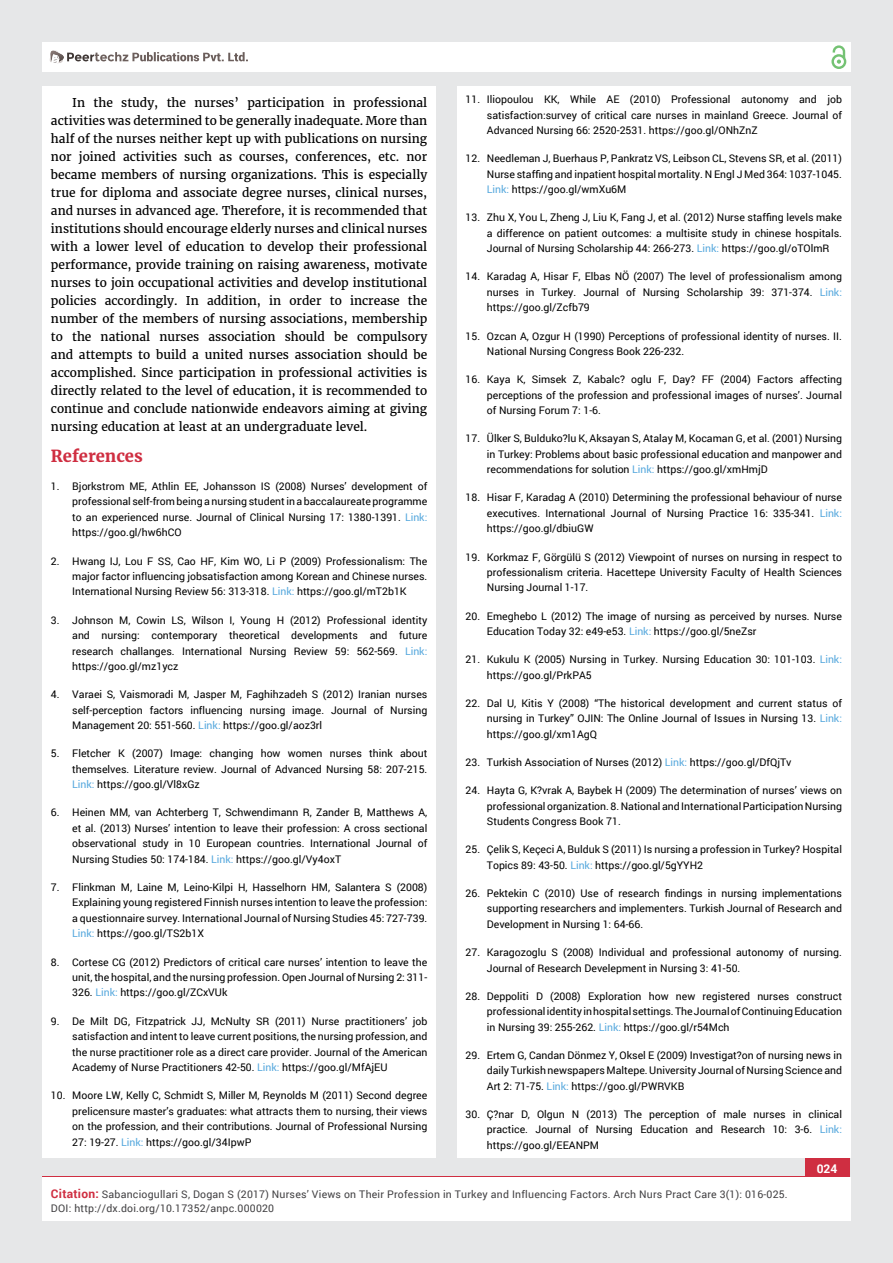
<style>
.page{position:relative;width:893px;height:1263px;background:#e6e7e8}
.page>*{position:absolute;margin:0;border:0;box-sizing:border-box;transform-origin:0 0}
.t1{font:700 16.5px "Merriweather";color:#cf2e41}
.t2{font:12px/18px "Merriweather";color:#000;text-align:justify}
.t3{font:700 12px "Roboto";color:#fff}
.t4{font:10.5px/15.5px "Roboto";color:#000;text-align:justify}
.t5{font:10.5px/13.5px "Roboto";letter-spacing:.02em;color:#414042}
.s1{color:#56a8dd}
.s2{font-weight:700;font-size:12px;color:#cf2e41}
</style>
<div class="page">
<div style="left:42px;top:43px;width:808px;height:29px;background:#fff"></div>
<div style="left:831px;top:54px;width:15px;height:15px;border:2px solid #74c273;border-radius:50%"></div>
<svg style="left:831px;top:45px;width:15px;height:19px"></svg>
<div style="left:805px;top:1157px;width:45px;height:52px;background:#cf2e41"></div>
<svg style="left:49px;top:50px;width:199px;height:14px"></svg>
<div style="left:42px;top:1177px;width:809px;height:43px;background:#fff"></div>
<div style="left:42px;top:87px;width:394px;height:1071px;background:#fff"></div>
<div style="left:457px;top:87px;width:393px;height:1071px;background:#fff"></div>
<p class="t2" style="left:51px;top:94px;width:378px;text-indent:21px">In the study, the nurses’ participation in professional activities was determined to be generally inadequate. More than half of the nurses neither kept up with publications on nursing nor joined activities such as courses, conferences, etc. nor became members of nursing organizations. This is especially true for diploma and associate degree nurses, clinical nurses, and nurses in advanced age. Therefore, it is recommended that institutions should encourage elderly nurses and clinical nurses with a lower level of education to develop their professional performance, provide training on raising awareness, motivate nurses to join occupational activities and develop institutional policies accordingly. In addition, in order to increase the number of the members of nursing associations, membership to the national nurses association should be compulsory and attempts to build a united nurses association should be accomplished. Since participation in professional activities is directly related to the level of education, it is recommended to continue and conclude nationwide endeavors aiming at giving nursing education at least at an undergraduate level.</p>
<h1 class="t1" style="left:51px;top:446px;width:93px">References</h1>
<p class="t4" style="left:72px;top:478px;width:357px;text-indent:-21px">1. Bjorkstrom ME, Athlin EE, Johansson IS (2008) Nurses’ development of professional self-from being a nursing student in a baccalaureate programme to an experienced nurse. Journal of Clinical Nursing 17: 1380-1391. <span class="s1">Link: </span>https://goo.gl/hw6hCO</p>
<p class="t4" style="left:72px;top:553px;width:357px;text-indent:-21px">2. Hwang IJ, Lou F SS, Cao HF, Kim WO, Li P (2009) Professionalism: The major factor influencing jobsatisfaction among Korean and Chinese nurses.<br>International Nursing Review 56: 313-318. <span class="s1">Link:</span> https://goo.gl/mT2b1K</p>
<p class="t4" style="left:72px;top:612px;width:357px;text-indent:-21px">3. Johnson M, Cowin LS, Wilson I, Young H (2012) Professional identity and nursing: contemporary theoretical developments and future research challanges. International Nursing Review 59: 562-569. <span class="s1">Link: </span>https://goo.gl/mz1ycz</p>
<p class="t4" style="left:72px;top:686px;width:357px;text-indent:-21px">4. Varaei S, Vaismoradi M, Jasper M, Faghihzadeh S (2012) Iranian nurses self-perception factors influencing nursing image. Journal of Nursing Management 20: 551-560. <span class="s1">Link:</span> https://goo.gl/aoz3rl</p>
<p class="t4" style="left:72px;top:746px;width:357px;text-indent:-21px">5. Fletcher K (2007) Image: changing how women nurses think about themselves. Literature review. Journal of Advanced Nursing 58: 207-215.<br><span class="s1">Link:</span> https://goo.gl/Vl8xGz</p>
<p class="t4" style="left:72px;top:805px;width:357px;text-indent:-21px">6. Heinen MM, van Achterberg T, Schwendimann R, Zander B, Matthews A, et al. (2013) Nurses’ intention to leave their profession: A cross sectional observational study in 10 European countries. International Journal of Nursing Studies 50: 174-184. <span class="s1">Link:</span> https://goo.gl/Vy4oxT</p>
<p class="t4" style="left:72px;top:879px;width:357px;text-indent:-21px">7. Flinkman M, Laine M, Leino-Kilpi H, Hasselhorn HM, Salantera S (2008)<br>Explaining young registered Finnish nurses intention to leave the profession: a questionnaire survey. International Journal of Nursing Studies 45: 727-739.<br><span class="s1">Link:</span> https://goo.gl/TS2b1X</p>
<p class="t4" style="left:72px;top:954px;width:357px;text-indent:-21px">8. Cortese CG (2012) Predictors of critical care nurses’ intention to leave the unit, the hospital, and the nursing profession. Open Journal of Nursing 2: 311- 326. <span class="s1">Link:</span> https://goo.gl/ZCxVUk</p>
<p class="t4" style="left:72px;top:1013px;width:357px;text-indent:-21px">9. De Milt DG, Fitzpatrick JJ, McNulty SR (2011) Nurse practitioners’ job satisfaction and intent to leave current positions, the nursing profession, and the nurse practitioner role as a direct care provider. Journal of the American Academy of Nurse Practitioners 42-50. <span class="s1">Link:</span> https://goo.gl/MfAjEU</p>
<p class="t4" style="left:72px;top:1087px;width:357px;text-indent:-21px">10. Moore LW, Kelly C, Schmidt S, Miller M, Reynolds M (2011) Second degree prelicensure master’s graduates: what attracts them to nursing, their views on the profession, and their contributions. Journal of Professional Nursing 27: 19-27. <span class="s1">Link:</span> https://goo.gl/34IpwP</p>
<p class="t4" style="left:487px;top:91px;width:357px;text-indent:-21px">11. Iliopoulou KK, While AE (2010) Professional autonomy and job satisfaction:survey of critical care nurses in mainland Greece. Journal of Advanced Nursing 66: 2520-2531. https://goo.gl/ONhZnZ</p>
<p class="t4" style="left:487px;top:150px;width:357px;text-indent:-21px">12. Needleman J, Buerhaus P, Pankratz VS, Leibson CL, Stevens SR, et al. (2011)<br>Nurse staffing and inpatient hospital mortality. N Engl J Med 364: 1037-1045.<br><span class="s1">Link:</span> https://goo.gl/wmXu6M</p>
<p class="t4" style="left:487px;top:210px;width:357px;text-indent:-21px">13. Zhu X, You L, Zheng J, Liu K, Fang J, et al. (2012) Nurse staffing levels make a difference on patient outcomes: a multisite study in chinese hospitals.<br>Journal of Nursing Scholarship 44: 266-273. <span class="s1">Link:</span> https://goo.gl/oTOlmR</p>
<p class="t4" style="left:487px;top:269px;width:357px;text-indent:-21px">14. Karadag A, Hisar F, Elbas NÖ (2007) The level of professionalism among nurses in Turkey. Journal of Nursing Scholarship 39: 371-374. <span class="s1">Link: </span>https://goo.gl/Zcfb79</p>
<p class="t4" style="left:487px;top:328px;width:357px;text-indent:-21px">15. Ozcan A, Ozgur H (1990) Perceptions of professional identity of nurses. II.<br>National Nursing Congress Book 226-232.</p>
<p class="t4" style="left:487px;top:371px;width:357px;text-indent:-21px">16. Kaya K, Simsek Z, Kabalc? oglu F, Day? FF (2004) Factors affecting perceptions of the profession and professional images of nurses’. Journal of Nursing Forum 7: 1-6.</p>
<p class="t4" style="left:487px;top:431px;width:357px;text-indent:-21px">17. Ülker S, Bulduko?lu K, Aksayan S, Atalay M, Kocaman G, et al. (2001) Nursing in Turkey: Problems about basic professional education and manpower and recommendations for solution <span class="s1">Link:</span> https://goo.gl/xmHmjD</p>
<p class="t4" style="left:487px;top:490px;width:357px;text-indent:-21px">18. Hisar F, Karadag A (2010) Determining the professional behaviour of nurse executives. International Journal of Nursing Practice 16: 335-341. <span class="s1">Link: </span>https://goo.gl/dbiuGW</p>
<p class="t4" style="left:487px;top:549px;width:357px;text-indent:-21px">19. Korkmaz F, Görgülü S (2012) Viewpoint of nurses on nursing in respect to professionalism criteria. Hacettepe University Faculty of Health Sciences Nursing Journal 1-17.</p>
<p class="t4" style="left:487px;top:608px;width:357px;text-indent:-21px">20. Emeghebo L (2012) The image of nursing as perceived by nurses. Nurse<br>Education Today 32: e49-e53. <span class="s1">Link:</span> https://goo.gl/5neZsr</p>
<p class="t4" style="left:487px;top:651px;width:357px;text-indent:-21px">21. Kukulu K (2005) Nursing in Turkey. Nursing Education 30: 101-103. <span class="s1">Link: </span>https://goo.gl/PrkPA5</p>
<p class="t4" style="left:487px;top:695px;width:357px;text-indent:-21px">22. Dal U, Kitis Y (2008) “The historical development and current status of nursing in Turkey” OJIN: The Online Journal of Issues in Nursing 13. <span class="s1">Link: </span>https://goo.gl/xm1AgQ</p>
<p class="t4" style="left:466px;top:754px;width:327px">23. Turkish Association of Nurses (2012) <span class="s1">Link:</span> https://goo.gl/DfQjTv</p>
<p class="t4" style="left:487px;top:782px;width:357px;text-indent:-21px">24. Hayta G, K?vrak A, Baybek H (2009) The determination of nurses’ views on professional organization. 8. National and International Participation Nursing Students Congress Book 71.</p>
<p class="t4" style="left:487px;top:842px;width:357px;text-indent:-21px">25. Çelik S, Keçeci A, Bulduk S (2011) Is nursing a profession in Turkey? Hospital<br>Topics 89: 43-50. <span class="s1">Link:</span> https://goo.gl/5gYYH2</p>
<p class="t4" style="left:487px;top:885px;width:357px;text-indent:-21px">26. Pektekin C (2010) Use of research findings in nursing implementations supporting researchers and implementers. Turkish Journal of Research and Development in Nursing 1: 64-66.</p>
<p class="t4" style="left:487px;top:944px;width:357px;text-indent:-21px">27. Karagozoglu S (2008) Individual and professional autonomy of nursing.<br>Journal of Research Develepment in Nursing 3: 41-50.</p>
<p class="t4" style="left:487px;top:988px;width:357px;text-indent:-21px">28. Deppoliti D (2008) Exploration how new registered nurses construct professional identity in hospital settings. The Journal of Continuing Education in Nursing 39: 255-262. <span class="s1">Link:</span> https://goo.gl/r54Mch</p>
<p class="t4" style="left:487px;top:1047px;width:357px;text-indent:-21px">29. Ertem G, Candan Dönmez Y, Oksel E (2009) Investigat?on of nursing news in daily Turkish newspapers Maltepe. University Journal of Nursing Science and Art 2: 71-75. <span class="s1">Link:</span> https://goo.gl/PWRVKB</p>
<p class="t4" style="left:487px;top:1106px;width:357px;text-indent:-21px">30. Ç?nar D, Olgun N (2013) The perception of male nurses in clinical practice. Journal of Nursing Education and Research 10: 3-6. <span class="s1">Link: </span>https://goo.gl/EEANPM</p>
<p class="t3" style="left:817px;top:1161px;width:22px">024</p>
<p class="t5" style="left:51px;top:1188px;width:738px"><span class="s2">Citation:</span> Sabanciogullari S, Dogan S (2017) Nurses’ Views on Their Profession in Turkey and Influencing Factors. Arch Nurs Pract Care 3(1): 016-025.<br>DOI: http://dx.doi.org/10.17352/anpc.000020</p>
</div>
